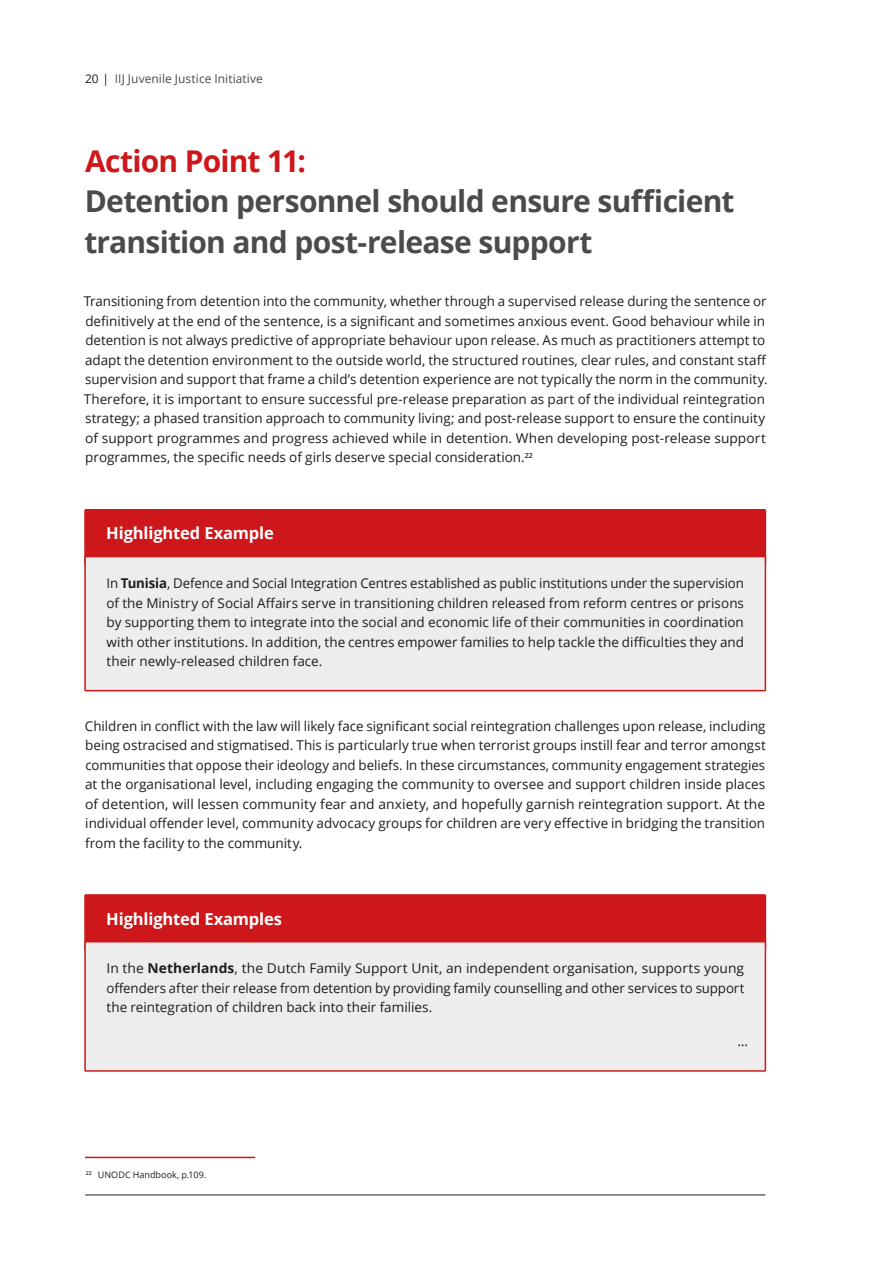
<style>
.page{position:relative;width:893px;height:1263px;background:#fff}
.page>*{position:absolute;margin:0;border:0;box-sizing:border-box;transform-origin:0 0}
.t1{font:700 30px/40.5px "Open Sans";letter-spacing:-.025em;color:#4b4b4a}
.Highlight_Example_He{font:700 16.5px "Open Sans";letter-spacing:-.005em;color:#fff}
.I__BODY_COPY{font:13.5px/19.5px "Open Sans";color:#1d1d1b}
.Highlighted_Example{font:13.5px/19.5px "Open Sans";color:#1d1d1b;text-align:justify}
.t2{font:12px "Open Sans";letter-spacing:.005em;color:#4b4b4a}
.ENG_Footnote{font:9px "Open Sans";letter-spacing:.01em;color:#1d1d1b}
.s1{color:#1d1d1b}
.s2{color:#cd171a}
.s3{font-weight:700}
</style>
<div class="page">
<hr style="left:85px;top:1194px;width:680px;height:1px;background:#1d1d1b">
<hr style="left:85px;top:1157px;width:170px;height:1px;background:#cd171a">
<div style="left:85px;top:510px;width:680px;height:55px;background:#cd171a;border-radius:2px"></div>
<div style="left:84px;top:509px;width:682px;height:56px;border:2px solid #cd171a"></div>
<div style="left:85px;top:556px;width:680px;height:135px;background:#ededed"></div>
<div style="left:84px;top:556px;width:682px;height:135px;border:2px solid #cd171a"></div>
<div style="left:85px;top:895px;width:680px;height:55px;background:#cd171a;border-radius:2px"></div>
<div style="left:84px;top:894px;width:682px;height:56px;border:2px solid #cd171a"></div>
<div style="left:85px;top:942px;width:680px;height:129px;background:#ededed"></div>
<div style="left:84px;top:941px;width:682px;height:131px;border:2px solid #cd171a"></div>
<p class="t2" style="left:85px;top:70px;width:179px"><span class="s1">20 |</span> IIJ Juvenile Justice Initiative</p>
<p class="t1" style="left:84px;top:140px;width:652px"><span class="s2">Action Point 11:<br></span>Detention personnel should ensure sufficient transition and post-release support</p>
<p class="I__BODY_COPY" style="left:84px;top:291px;width:685px">Transitioning from detention into the community, whether through a supervised release during the sentence or definitively at the end of the sentence, is a significant and sometimes anxious event. Good behaviour while in detention is not always predictive of appropriate behaviour upon release. As much as practitioners attempt to adapt the detention environment to the outside world, the structured routines, clear rules, and constant staff supervision and support that frame a child’s detention experience are not typically the norm in the community.<br>Therefore, it is important to ensure successful pre-release preparation as part of the individual reintegration strategy; a phased transition approach to community living; and post-release support to ensure the continuity of support programmes and progress achieved while in detention. When developing post-release support programmes, the specific needs of girls deserve special consideration.<sup>22</sup></p>
<p class="Highlight_Example_He" style="left:106px;top:522px;width:169px">Highlighted Example</p>
<p class="Highlighted_Example" style="left:106px;top:573px;width:639px">In <span class="s3">Tunisia</span>, Defence and Social Integration Centres established as public institutions under the supervision of the Ministry of Social Affairs serve in transitioning children released from reform centres or prisons by supporting them to integrate into the social and economic life of their communities in coordination with other institutions. In addition, the centres empower families to help tackle the difficulties they and their newly-released children face.</p>
<p class="I__BODY_COPY" style="left:85px;top:716px;width:682px;text-align:justify">Children in conflict with the law will likely face significant social reintegration challenges upon release, including being ostracised and stigmatised. This is particularly true when terrorist groups instill fear and terror amongst communities that oppose their ideology and beliefs. In these circumstances, community engagement strategies at the organisational level, including engaging the community to oversee and support children inside places of detention, will lessen community fear and anxiety, and hopefully garnish reintegration support. At the individual offender level, community advocacy groups for children are very effective in bridging the transition from the facility to the community.</p>
<p class="Highlight_Example_He" style="left:106px;top:907px;width:177px">Highlighted Examples</p>
<p class="Highlighted_Example" style="left:106px;top:958px;width:640px">In the <span class="s3">Netherlands</span>, the Dutch Family Support Unit, an independent organisation, supports young offenders after their release from detention by providing family counselling and other services to support the reintegration of children back into their families.</p>
<p class="Highlighted_Example" style="left:737px;top:1031px;width:12px">…</p>
<p class="ENG_Footnote" style="left:86px;top:1168px;width:122px"><sup>22</sup> UNODC Handbook, p.109.</p>
</div>
